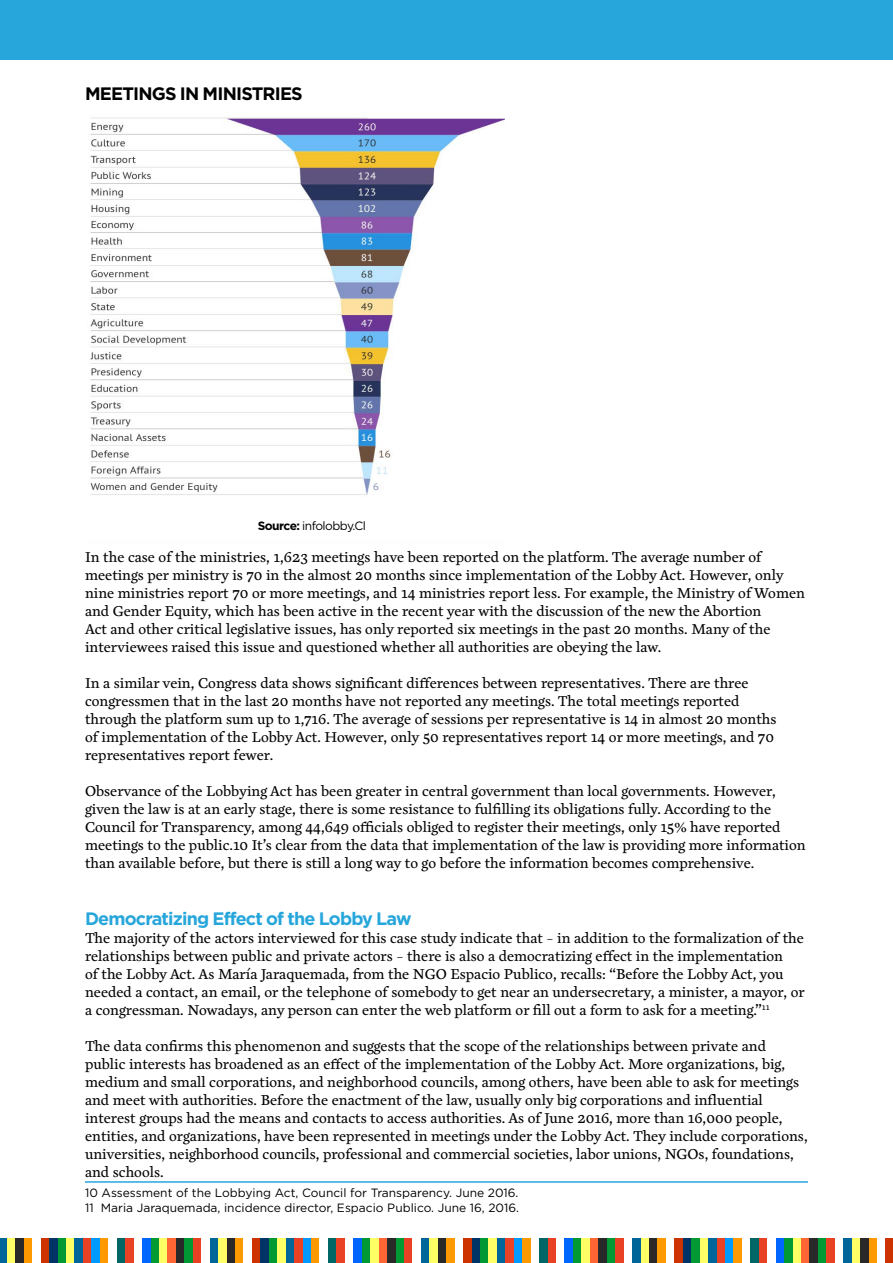
<style>
.page{position:relative;width:893px;height:1263px;background:#fff}
.page>*{position:absolute;margin:0;border:0;box-sizing:border-box;transform-origin:0 0}
.t1{font:700 18px "Gotham";letter-spacing:-.045em;color:#26a6db}
.t2{font:700 18px "Gotham";letter-spacing:-.045em;color:#000}
.t3{font:15px/18px "Cardea OTCE";color:#000}
.t4{font:12px/15px "Gotham";color:#000}
.t5{font:12px "Gotham";letter-spacing:-.045em;color:#000}
.s1{font-weight:700}
</style>
<div class="page">
<div style="left:0;top:1238px;width:7px;height:25px;background:#069"></div>
<div style="left:7px;top:1238px;width:9px;height:25px;background:#ff6"></div>
<div style="left:16px;top:1238px;width:8px;height:25px;background:#292929"></div>
<div style="left:24px;top:1238px;width:9px;height:25px;background:#f90"></div>
<div style="left:41px;top:1238px;width:8px;height:25px;background:#c30"></div>
<div style="left:49px;top:1238px;width:9px;height:25px;background:#036"></div>
<div style="left:58px;top:1238px;width:8px;height:25px;background:#093"></div>
<div style="left:66px;top:1238px;width:9px;height:25px;background:#ff6"></div>
<div style="left:75px;top:1238px;width:8px;height:25px;background:#069"></div>
<div style="left:83px;top:1238px;width:9px;height:25px;background:#e84124"></div>
<div style="left:92px;top:1238px;width:8px;height:25px;background:#09f"></div>
<div style="left:100px;top:1238px;width:9px;height:25px;background:#f90"></div>
<div style="left:117px;top:1238px;width:8px;height:25px;background:#066"></div>
<div style="left:125px;top:1238px;width:9px;height:25px;background:#e84124"></div>
<div style="left:142px;top:1238px;width:9px;height:25px;background:#06f"></div>
<div style="left:151px;top:1238px;width:8px;height:25px;background:#093"></div>
<div style="left:159px;top:1238px;width:9px;height:25px;background:#ff6"></div>
<div style="left:168px;top:1238px;width:8px;height:25px;background:#f63"></div>
<div style="left:176px;top:1238px;width:9px;height:25px;background:#292929"></div>
<div style="left:185px;top:1238px;width:8px;height:25px;background:#093"></div>
<div style="left:193px;top:1238px;width:8px;height:25px;background:#e84124"></div>
<div style="left:210px;top:1238px;width:8px;height:25px;background:#069"></div>
<div style="left:218px;top:1238px;width:9px;height:25px;background:#ff6"></div>
<div style="left:227px;top:1238px;width:8px;height:25px;background:#292929"></div>
<div style="left:235px;top:1238px;width:9px;height:25px;background:#f90"></div>
<div style="left:252px;top:1238px;width:9px;height:25px;background:#c30"></div>
<div style="left:261px;top:1238px;width:8px;height:25px;background:#036"></div>
<div style="left:269px;top:1238px;width:8px;height:25px;background:#093"></div>
<div style="left:277px;top:1238px;width:9px;height:25px;background:#ff6"></div>
<div style="left:286px;top:1238px;width:8px;height:25px;background:#069"></div>
<div style="left:294px;top:1238px;width:9px;height:25px;background:#e84124"></div>
<div style="left:303px;top:1238px;width:8px;height:25px;background:#09f"></div>
<div style="left:311px;top:1238px;width:9px;height:25px;background:#f90"></div>
<div style="left:328px;top:1238px;width:9px;height:25px;background:#066"></div>
<div style="left:337px;top:1238px;width:8px;height:25px;background:#e84124"></div>
<div style="left:354px;top:1238px;width:8px;height:25px;background:#06f"></div>
<div style="left:362px;top:1238px;width:8px;height:25px;background:#093"></div>
<div style="left:370px;top:1238px;width:9px;height:25px;background:#ff6"></div>
<div style="left:379px;top:1238px;width:8px;height:25px;background:#f63"></div>
<div style="left:387px;top:1238px;width:9px;height:25px;background:#292929"></div>
<div style="left:396px;top:1238px;width:8px;height:25px;background:#093"></div>
<div style="left:404px;top:1238px;width:9px;height:25px;background:#e84124"></div>
<div style="left:421px;top:1238px;width:9px;height:25px;background:#069"></div>
<div style="left:430px;top:1238px;width:8px;height:25px;background:#ff6"></div>
<div style="left:438px;top:1238px;width:8px;height:25px;background:#292929"></div>
<div style="left:446px;top:1238px;width:9px;height:25px;background:#f90"></div>
<div style="left:463px;top:1238px;width:9px;height:25px;background:#c30"></div>
<div style="left:472px;top:1238px;width:8px;height:25px;background:#036"></div>
<div style="left:480px;top:1238px;width:9px;height:25px;background:#093"></div>
<div style="left:489px;top:1238px;width:8px;height:25px;background:#ff6"></div>
<div style="left:497px;top:1238px;width:9px;height:25px;background:#069"></div>
<div style="left:506px;top:1238px;width:8px;height:25px;background:#e84124"></div>
<div style="left:514px;top:1238px;width:8px;height:25px;background:#09f"></div>
<div style="left:522px;top:1238px;width:9px;height:25px;background:#f90"></div>
<div style="left:539px;top:1238px;width:9px;height:25px;background:#066"></div>
<div style="left:548px;top:1238px;width:8px;height:25px;background:#e84124"></div>
<div style="left:565px;top:1238px;width:8px;height:25px;background:#06f"></div>
<div style="left:573px;top:1238px;width:9px;height:25px;background:#093"></div>
<div style="left:582px;top:1238px;width:8px;height:25px;background:#ff6"></div>
<div style="left:590px;top:1238px;width:8px;height:25px;background:#f63"></div>
<div style="left:598px;top:1238px;width:9px;height:25px;background:#292929"></div>
<div style="left:607px;top:1238px;width:8px;height:25px;background:#093"></div>
<div style="left:615px;top:1238px;width:9px;height:25px;background:#e84124"></div>
<div style="left:632px;top:1238px;width:9px;height:25px;background:#069"></div>
<div style="left:641px;top:1238px;width:8px;height:25px;background:#ff6"></div>
<div style="left:649px;top:1238px;width:9px;height:25px;background:#292929"></div>
<div style="left:658px;top:1238px;width:8px;height:25px;background:#f90"></div>
<div style="left:674px;top:1238px;width:9px;height:25px;background:#c30"></div>
<div style="left:683px;top:1238px;width:8px;height:25px;background:#036"></div>
<div style="left:691px;top:1238px;width:9px;height:25px;background:#093"></div>
<div style="left:700px;top:1238px;width:8px;height:25px;background:#ff6"></div>
<div style="left:708px;top:1238px;width:9px;height:25px;background:#069"></div>
<div style="left:717px;top:1238px;width:8px;height:25px;background:#e84124"></div>
<div style="left:725px;top:1238px;width:9px;height:25px;background:#09f"></div>
<div style="left:734px;top:1238px;width:8px;height:25px;background:#f90"></div>
<div style="left:751px;top:1238px;width:8px;height:25px;background:#066"></div>
<div style="left:759px;top:1238px;width:8px;height:25px;background:#e84124"></div>
<div style="left:776px;top:1238px;width:8px;height:25px;background:#06f"></div>
<div style="left:784px;top:1238px;width:9px;height:25px;background:#093"></div>
<div style="left:793px;top:1238px;width:8px;height:25px;background:#ff6"></div>
<div style="left:801px;top:1238px;width:9px;height:25px;background:#f63"></div>
<div style="left:810px;top:1238px;width:8px;height:25px;background:#292929"></div>
<div style="left:818px;top:1238px;width:9px;height:25px;background:#093"></div>
<div style="left:827px;top:1238px;width:8px;height:25px;background:#e84124"></div>
<div style="left:843px;top:1238px;width:9px;height:25px;background:#069"></div>
<div style="left:852px;top:1238px;width:8px;height:25px;background:#ff6"></div>
<div style="left:860px;top:1238px;width:9px;height:25px;background:#292929"></div>
<div style="left:869px;top:1238px;width:8px;height:25px;background:#f90"></div>
<div style="left:886px;top:1238px;width:7px;height:25px;background:#c30"></div>
<div style="left:0;top:0;width:893px;height:60px;background:#26a6db"></div>
<img style="left:90px;top:117px;width:415px;height:378px">
<hr style="left:85px;top:1181px;width:723px;height:2px;background:#26a6db">
<p class="t2" style="left:85px;top:83px;width:219px">MEETINGS IN MINISTRIES</p>
<p class="t5" style="left:258px;top:519px;width:110px"><span class="s1">Source:</span> infolobby.Cl</p>
<p class="t3" style="left:85px;top:549px;width:721px">In the case of the ministries, 1,623 meetings have been reported on the platform. The average number of meetings per ministry is 70 in the almost 20 months since implementation of the Lobby Act. However, only nine ministries report 70 or more meetings, and 14 ministries report less. For example, the Ministry of Women and Gender Equity, which has been active in the recent year with the discussion of the new the Abortion<br>Act and other critical legislative issues, has only reported six meetings in the past 20 months. Many of the interviewees raised this issue and questioned whether all authorities are obeying the law.</p>
<p class="t3" style="left:85px;top:675px;width:693px">In a similar vein, Congress data shows significant differences between representatives. There are three congressmen that in the last 20 months have not reported any meetings. The total meetings reported through the platform sum up to 1,716. The average of sessions per representative is 14 in almost 20 months of implementation of the Lobby Act. However, only 50 representatives report 14 or more meetings, and 70 representatives report fewer.</p>
<p class="t3" style="left:85px;top:783px;width:722px">Observance of the Lobbying Act has been greater in central government than local governments. However, given the law is at an early stage, there is some resistance to fulfilling its obligations fully. According to the Council for Transparency, among 44,649 officials obliged to register their meetings, only 15% have reported meetings to the public.10 It’s clear from the data that implementation of the law is providing more information than available before, but there is still a long way to go before the information becomes comprehensive.</p>
<p class="t1" style="left:85px;top:908px;width:328px">Democratizing Effect of the Lobby Law</p>
<p class="t3" style="left:85px;top:930px;width:721px">The majority of the actors interviewed for this case study indicate that – in addition to the formalization of the relationships between public and private actors – there is also a democratizing effect in the implementation<br>of the Lobby Act. As María Jaraquemada, from the NGO Espacio Publico, recalls: “Before the Lobby Act, you needed a contact, an email, or the telephone of somebody to get near an undersecretary, a minister, a mayor, or a congressman. Nowadays, any person can enter the web platform or fill out a form to ask for a meeting.”<sup>11</sup></p>
<p class="t3" style="left:85px;top:1038px;width:724px">The data confirms this phenomenon and suggests that the scope of the relationships between private and public interests has broadened as an effect of the implementation of the Lobby Act. More organizations, big, medium and small corporations, and neighborhood councils, among others, have been able to ask for meetings and meet with authorities. Before the enactment of the law, usually only big corporations and influential interest groups had the means and contacts to access authorities. As of June 2016, more than 16,000 people, entities, and organizations, have been represented in meetings under the Lobby Act. They include corporations, universities, neighborhood councils, professional and commercial societies, labor unions, NGOs, foundations, and schools.</p>
<p class="t4" style="left:85px;top:1185px;width:436px">10 Assessment of the Lobbying Act, Council for Transparency. June 2016.<br>11 Maria Jaraquemada, incidence director, Espacio Publico. June 16, 2016.</p>
</div>
